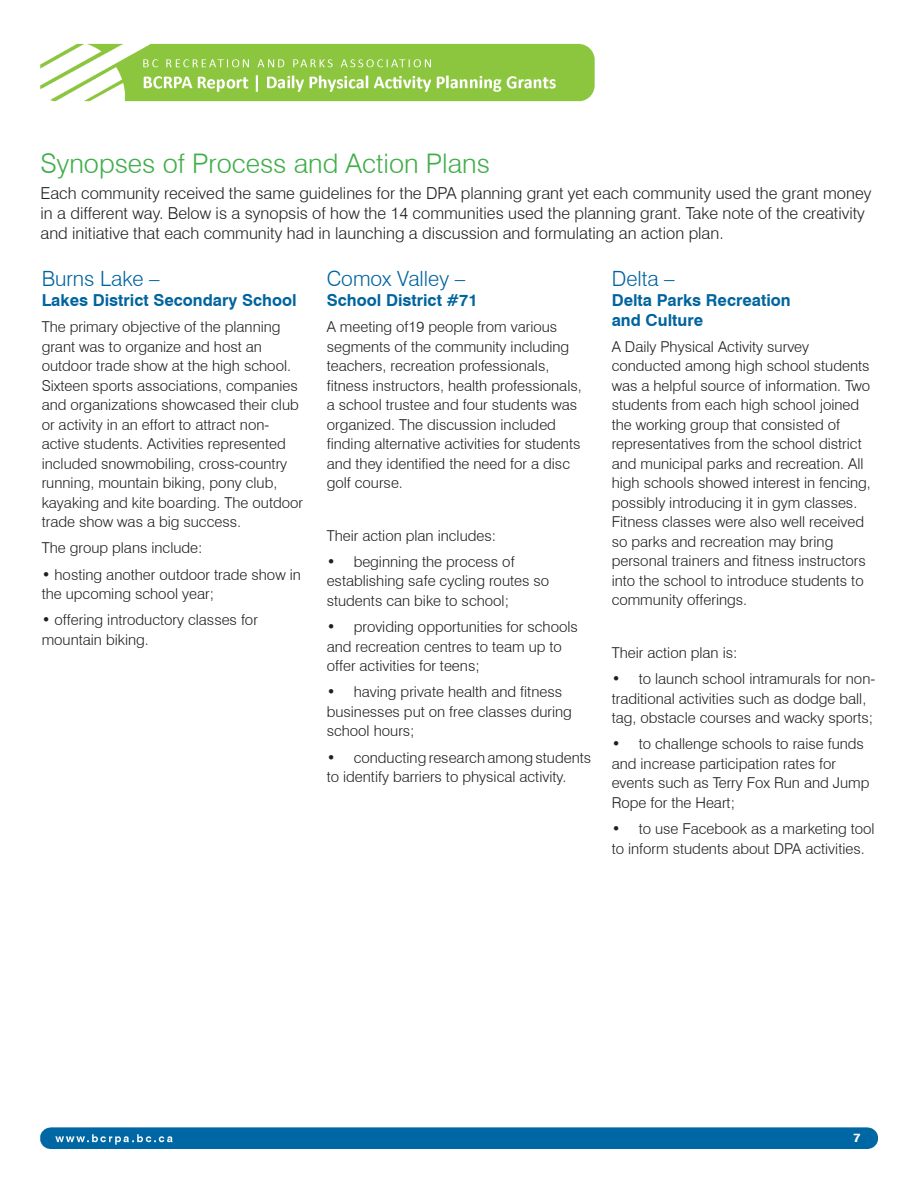
<style>
.page{position:relative;width:918px;height:1188px;background:#fff}
.page>*{position:absolute;margin:0;border:0;box-sizing:border-box;transform-origin:0 0}
.t1{font:300 27px "Swiss 721 BT";color:#40ae49}
.t2{font:300 21px "Swiss 721 BT";color:#00649e}
.t3{font:300 16.5px/19.8px "Swiss 721 BT";color:#231f20}
.t4{font:700 16.5px/19.8px "Swiss 721 BT";color:#00649e}
.t5{font:300 15px/19.5px "Swiss 721 BT";color:#231f20}
.t6{font:800 12px "Swiss 721 BT";color:#fff}
</style>
<div class="page">
<img style="left:40px;top:43px;width:838px;height:1106px">
<p class="t1" style="left:40px;top:147px;width:451px">Synopses of Process and Action Plans</p>
<p class="t3" style="left:40px;top:183px;width:832px">Each community received the same guidelines for the DPA planning grant yet each community used the grant money in a different way. Below is a synopsis of how the 14 communities used the planning grant. Take note of the creativity and initiative that each community had in launching a discussion and formulating an action plan.</p>
<p class="t2" style="left:42px;top:266px;width:120px">Burns Lake –</p>
<p class="t4" style="left:42px;top:290px;width:256px">Lakes District Secondary School</p>
<p class="t5" style="left:42px;top:317px;width:263px">The primary objective of the planning grant was to organize and host an outdoor trade show at the high school.<br>Sixteen sports associations, companies and organizations showcased their club or activity in an effort to attract non&shy;active students. Activities represented included snowmobiling, cross-country running, mountain biking, pony club, kayaking and kite boarding. The outdoor trade show was a big success.</p>
<p class="t5" style="left:42px;top:538px;width:162px">The group plans include:</p>
<p class="t5" style="left:42px;top:564px;width:261px">• hosting another outdoor trade show in the upcoming school year;</p>
<p class="t5" style="left:42px;top:610px;width:218px">• offering introductory classes for mountain biking.</p>
<p class="t2" style="left:327px;top:266px;width:140px">Comox Valley –</p>
<p class="t4" style="left:327px;top:290px;width:153px">School District #71</p>
<p class="t5" style="left:327px;top:317px;width:257px">A meeting of19 people from various segments of the community including teachers, recreation professionals, fitness instructors, health professionals, a school trustee and four students was organized. The discussion included finding alternative activities for students and they identified the need for a disc golf course.</p>
<p class="t5" style="left:327px;top:525px;width:171px">Their action plan includes:</p>
<p class="t5" style="left:327px;top:552px;width:224px">• beginning the process of establishing safe cycling routes so students can bike to school;</p>
<p class="t5" style="left:327px;top:617px;width:253px">• providing opportunities for schools and recreation centres to team up to offer activities for teens;</p>
<p class="t5" style="left:327px;top:682px;width:247px">• having private health and fitness businesses put on free classes during school hours;</p>
<p class="t5" style="left:327px;top:747px;width:266px">• conducting research among students to identify barriers to physical activity.</p>
<p class="t2" style="left:612px;top:266px;width:65px">Delta –</p>
<p class="t4" style="left:612px;top:290px;width:181px">Delta Parks Recreation and Culture</p>
<p class="t5" style="left:612px;top:337px;width:261px">A Daily Physical Activity survey conducted among high school students was a helpful source of information. Two students from each high school joined the working group that consisted of representatives from the school district and municipal parks and recreation. All high schools showed interest in fencing, possibly introducing it in gym classes.<br>Fitness classes were also well received so parks and recreation may bring personal trainers and fitness instructors into the school to introduce students to community offerings.</p>
<p class="t5" style="left:612px;top:643px;width:127px">Their action plan is:</p>
<p class="t5" style="left:612px;top:669px;width:265px">• to launch school intramurals for non&shy;traditional activities such as dodge ball, tag, obstacle courses and wacky sports;</p>
<p class="t5" style="left:612px;top:734px;width:259px">• to challenge schools to raise funds and increase participation rates for events such as Terry Fox Run and Jump<br>Rope for the Heart;</p>
<p class="t5" style="left:612px;top:819px;width:265px">• to use Facebook as a marketing tool to inform students about DPA activities.</p>
<p class="t6" style="left:854px;top:1131px;width:9px">7</p>
</div>
